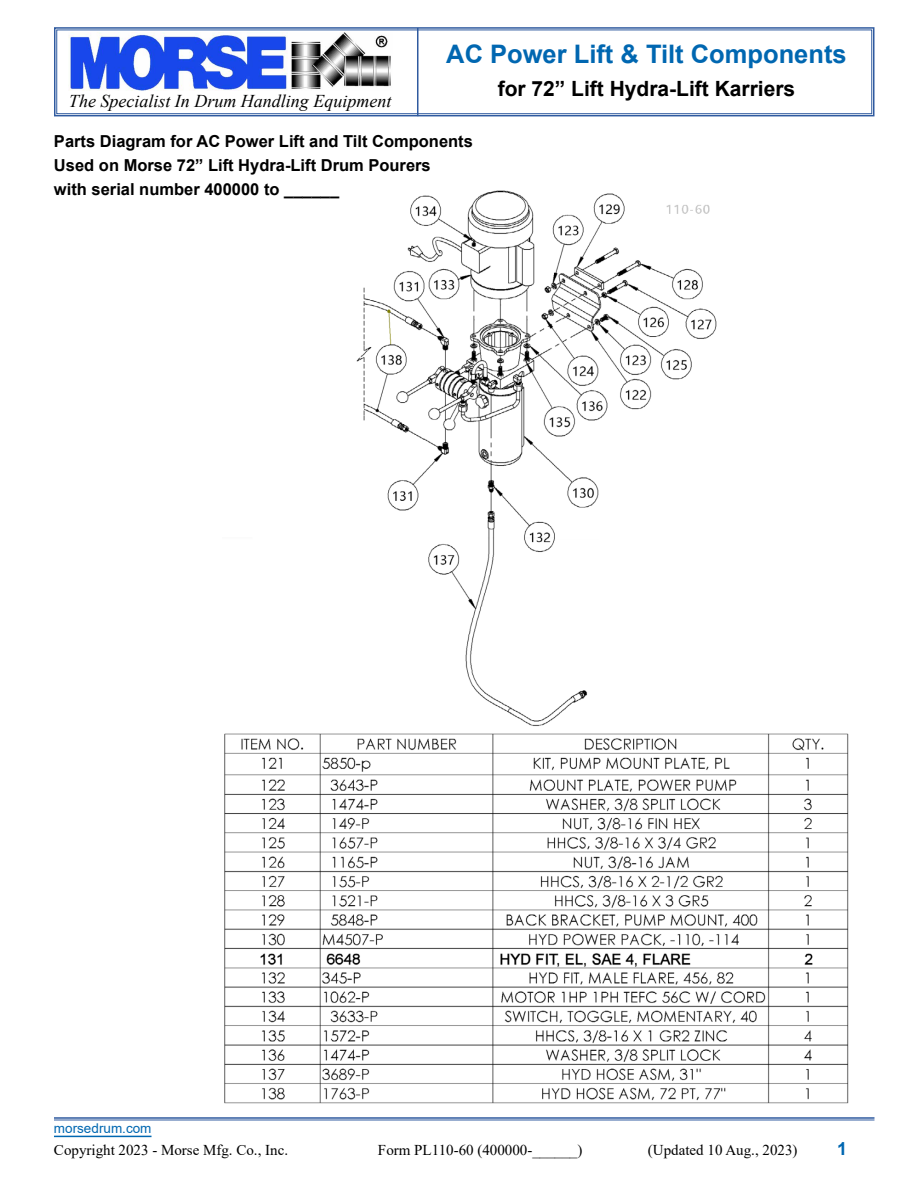
<style>
.page{position:relative;width:918px;height:1188px;background:#fff}
.page>*{position:absolute;margin:0;border:0;box-sizing:border-box;transform-origin:0 0}
.t1{font:700 25.5px "Arial";color:#0067b1}
.t2{font:700 21px "Arial";color:#000}
.t3{font:italic 18px "Times New Roman";color:#000}
.t4{font:700 18px "Arial";color:#0067b1}
.t5{font:700 16.5px/24px "Arial";color:#000}
.t6{font:15px "Times New Roman";color:#000}
.t7{font:13.5px "Arial";color:#0067b1}
</style>
<div class="page">
<img style="left:224px;top:190px;width:625px;height:914px">
<svg style="left:54px;top:27px;width:821px;height:90px"></svg>
<div style="left:56px;top:30px;width:816px;height:84px;border:1px solid #2f5a9f"></div>
<hr style="left:417px;top:28px;width:1px;height:88px;background:#2f5a9f">
<hr style="left:54px;top:1136px;width:98px;height:1px;background:#0067b1">
<hr style="left:54px;top:1117px;width:820px;height:2px;background:#2f5a9f">
<hr style="left:54px;top:1120px;width:820px;height:1px;background:#2f5a9f">
<h1 class="t1" style="left:446px;top:36px;width:402px">AC Power Lift &amp; Tilt Components</h1>
<p class="t2" style="left:498px;top:74px;width:299px">for 72” Lift Hydra-Lift Karriers</p>
<p class="t5" style="left:54px;top:129px;width:420px">Parts Diagram for AC Power Lift and Tilt Components<br>Used on Morse 72” Lift Hydra-Lift Drum Pourers<br>with serial number 400000 to ______</p>
<p class="t3" style="left:69px;top:89px;width:324px">The Specialist In Drum Handling Equipment</p>
<p class="t7" style="left:54px;top:1119px;width:99px">morsedrum.com</p>
<p class="t6" style="left:54px;top:1139px;width:236px">Copyright 2023 - Morse Mfg. Co., Inc.</p>
<p class="t6" style="left:378px;top:1139px;width:206px">Form PL110-60 (400000-______)</p>
<p class="t6" style="left:648px;top:1139px;width:151px">(Updated 10 Aug., 2023)</p>
<p class="t4" style="left:837px;top:1136px;width:12px">1</p>
</div>
